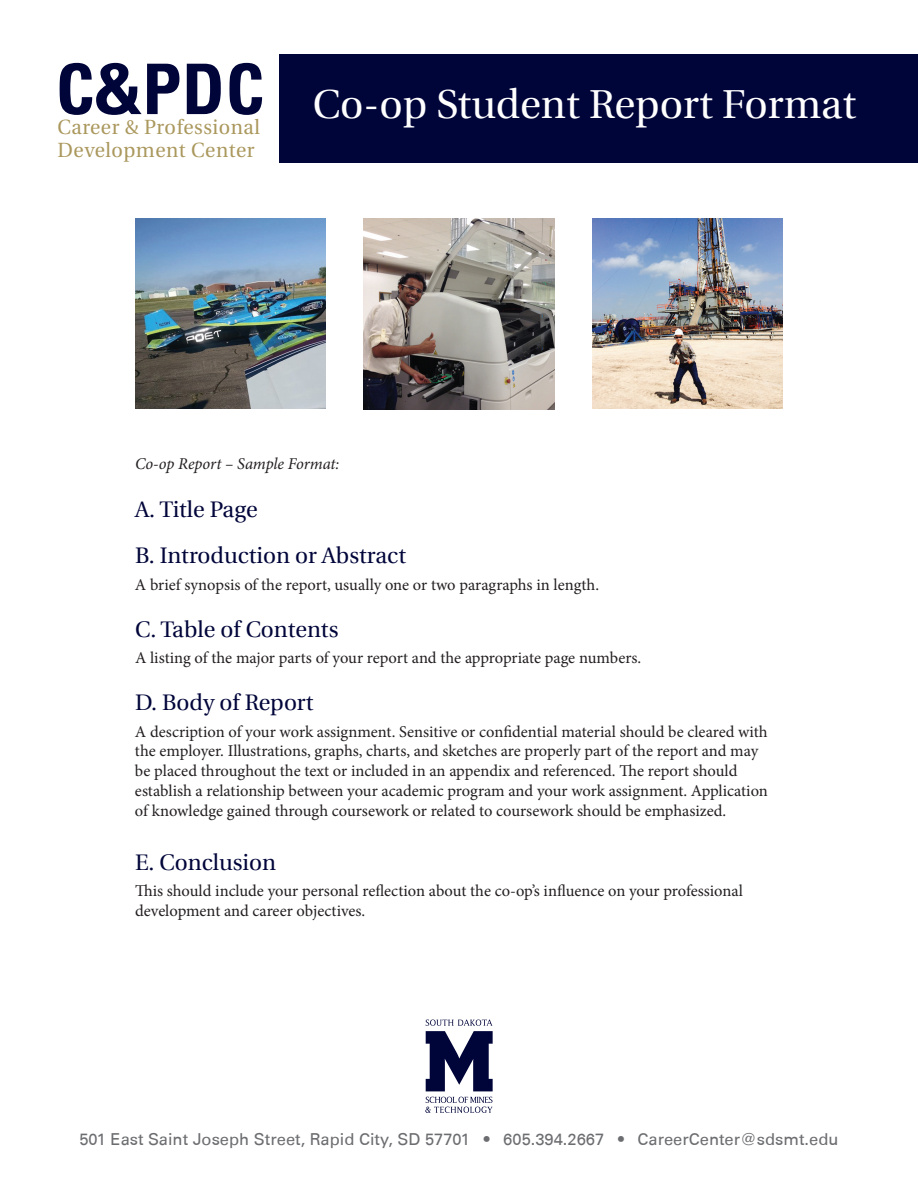
<style>
.page{position:relative;width:918px;height:1188px;background:#fff}
.page>*{position:absolute;margin:0;border:0;box-sizing:border-box;transform-origin:0 0}
.t1{font:700 condensed 69.75px "Univers 67";color:#000539}
.t2{font:40.5px "Utopia";color:#fff}
.t3{font:22.5px/46.8px "Utopia";color:#000539}
.t4{font:20.55px/22.4px "Utopia";letter-spacing:.01em;color:#aa985d}
.t5{font:16.5px/19.8px "Minion Pro";letter-spacing:-.005em;color:#231f20}
.t6{font:16.5px "Univers 55 Roman";color:#6c6d70}
.t7{font:italic 16.5px "Minion Pro";letter-spacing:-.005em;color:#231f20}
</style>
<div class="page">
<div style="left:280px;top:54px;width:638px;height:109px;background:#000539"></div>
<svg style="left:425px;top:1097px;width:68px;height:16px"></svg>
<svg style="left:426px;top:1020px;width:67px;height:71px"></svg>
<img style="left:363px;top:218px;width:192px;height:192px">
<img style="left:593px;top:219px;width:190px;height:190px">
<img style="left:135px;top:219px;width:190px;height:190px">
<h1 class="t1" style="left:56px;top:47px;width:210px">C&amp;PDC</h1>
<p class="t4" style="left:57px;top:116px;width:204px">Career &amp; Professional<br>Development Center</p>
<h2 class="t2" style="left:313px;top:82px;width:545px">Co-op Student Report Format</h2>
<p class="t7" style="left:135px;top:453px;width:206px">Co-op Report – Sample Format:</p>
<h3 class="t3" style="left:135px;top:486px;width:273px">A. Title Page<br>B. Introduction or Abstract</h3>
<p class="t5" style="left:135px;top:575px;width:466px">A brief synopsis of the report, usually one or two paragraphs in length.</p>
<h3 class="t3" style="left:135px;top:606px;width:205px">C. Table of Contents</h3>
<p class="t5" style="left:135px;top:648px;width:508px">A listing of the major parts of your report and the appropriate page numbers.</p>
<h3 class="t3" style="left:135px;top:679px;width:180px">D. Body of Report</h3>
<p class="t5" style="left:135px;top:722px;width:634px">A description of your work assignment. Sensitive or confidential material should be cleared with the employer. Illustrations, graphs, charts, and sketches are properly part of the report and may be placed throughout the text or included in an appendix and referenced. The report should establish a relationship between your academic program and your work assignment. Application of knowledge gained through coursework or related to coursework should be emphasized.</p>
<h3 class="t3" style="left:135px;top:839px;width:143px">E. Conclusion</h3>
<p class="t5" style="left:135px;top:881px;width:609px">This should include your personal reflection about the co-op’s influence on your professional development and career objectives.</p>
<p class="t6" style="left:79px;top:1130px;width:761px">501 East Saint Joseph Street, Rapid City, SD 57701 • 605.394.2667 • CareerCenter@sdsmt.edu</p>
</div>
